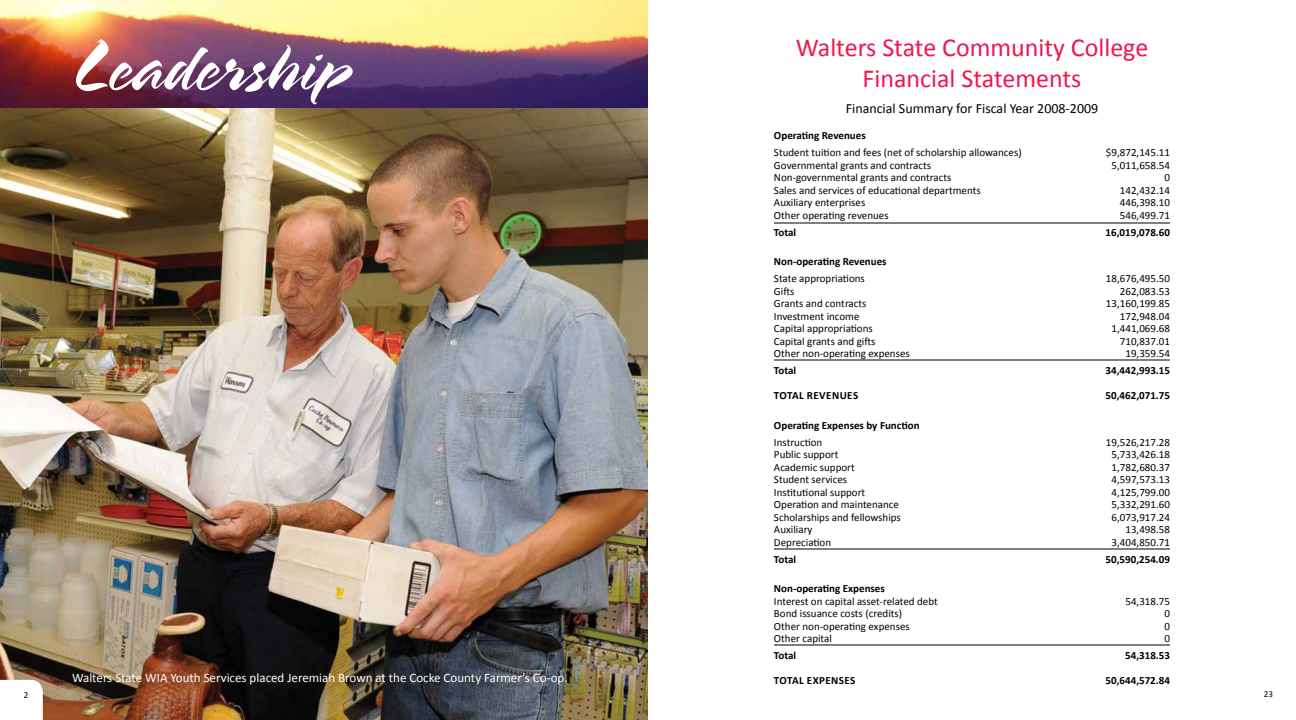
<style>
.page{position:relative;width:1296px;height:720px;background:#fff}
.page>*{position:absolute;margin:0;border:0;box-sizing:border-box;transform-origin:0 0}
.t1{font:74px "Spring LP";letter-spacing:.005em;color:#fff}
.t2{font:26px/31.2px "Calibri";color:#ed174f;text-align:center}
.t3{font:14px "Calibri";color:#000}
.t4{font:13px "Calibri";color:#fff}
.t5{font:11px "Calibri";color:#000}
.t6{font:700 11px "Calibri";color:#000}
.t7{font:700 11px "Calibri";letter-spacing:.04em;color:#000}
.t8{font:9px "Calibri";color:#000}
</style>
<div class="page">
<img style="left:0;top:108px;width:648px;height:612px">
<hr style="left:774px;top:222px;width:396px;height:2px;background:#000">
<hr style="left:774px;top:360px;width:396px;height:1px;background:#000">
<hr style="left:774px;top:548px;width:396px;height:1px;background:#000">
<hr style="left:774px;top:644px;width:396px;height:1px;background:#000">
<svg style="left:0;top:680px;width:43px;height:40px"></svg>
<img style="left:0;top:0;width:648px;height:108px">
<h1 class="t1" style="left:72px;top:23px;width:282px">Leadership</h1>
<p class="t4" style="left:72px;top:670px;width:497px">Walters State WIA Youth Services placed Jeremiah Brown at the Cocke County Farmer’s Co-op.</p>
<h2 class="t2" style="left:796px;top:30px;width:354px">Walters State Community College<br>Financial Statements</h2>
<p class="t3" style="left:846px;top:99px;width:254px">Financial Summary for Fiscal Year 2008-2009</p>
<p class="t6" style="left:774px;top:129px;width:93px">Operating Revenues</p>
<p class="t5" style="left:774px;top:146px;width:249px">Student tuition and fees (net of scholarship allowances)</p>
<p class="t5" style="left:1106px;top:146px;width:66px">$9,872,145.11</p>
<p class="t5" style="left:774px;top:158px;width:159px">Governmental grants and contracts</p>
<p class="t5" style="left:1112px;top:158px;width:60px">5,011,658.54</p>
<p class="t5" style="left:774px;top:171px;width:179px">Non-governmental grants and contracts</p>
<p class="t5" style="left:1164px;top:171px;width:7px">0</p>
<p class="t5" style="left:774px;top:183px;width:208px">Sales and services of educational departments</p>
<p class="t5" style="left:1120px;top:183px;width:52px">142,432.14</p>
<p class="t5" style="left:774px;top:196px;width:93px">Auxiliary enterprises</p>
<p class="t5" style="left:1120px;top:196px;width:52px">446,398.10</p>
<p class="t5" style="left:774px;top:208px;width:116px">Other operating revenues</p>
<p class="t5" style="left:1120px;top:208px;width:52px">546,499.71</p>
<p class="t6" style="left:774px;top:225px;width:24px">Total</p>
<p class="t6" style="left:1106px;top:225px;width:66px">16,019,078.60</p>
<p class="t6" style="left:774px;top:255px;width:114px">Non-operating Revenues</p>
<p class="t5" style="left:774px;top:272px;width:92px">State appropriations</p>
<p class="t5" style="left:1106px;top:272px;width:66px">18,676,495.50</p>
<p class="t5" style="left:774px;top:284px;width:22px">Gifts</p>
<p class="t5" style="left:1120px;top:284px;width:52px">262,083.53</p>
<p class="t5" style="left:774px;top:297px;width:94px">Grants and contracts</p>
<p class="t5" style="left:1106px;top:297px;width:66px">13,160,199.85</p>
<p class="t5" style="left:774px;top:309px;width:87px">Investment income</p>
<p class="t5" style="left:1120px;top:309px;width:52px">172,948.04</p>
<p class="t5" style="left:774px;top:322px;width:100px">Capital appropriations</p>
<p class="t5" style="left:1112px;top:322px;width:60px">1,441,069.68</p>
<p class="t5" style="left:774px;top:334px;width:103px">Capital grants and gifts</p>
<p class="t5" style="left:1120px;top:334px;width:52px">710,837.01</p>
<p class="t5" style="left:774px;top:347px;width:137px">Other non-operating expenses</p>
<p class="t5" style="left:1125px;top:347px;width:46px">19,359.54</p>
<p class="t6" style="left:774px;top:364px;width:24px">Total</p>
<p class="t6" style="left:1106px;top:364px;width:66px">34,442,993.15</p>
<p class="t6" style="left:774px;top:389px;width:9px">Total</p>
<p class="t7" style="left:807px;top:389px;width:50px">revenues</p>
<p class="t6" style="left:1106px;top:389px;width:66px">50,462,071.75</p>
<p class="t6" style="left:774px;top:418px;width:147px">Operating Expenses by Function</p>
<p class="t5" style="left:774px;top:435px;width:50px">Instruction</p>
<p class="t5" style="left:1106px;top:435px;width:66px">19,526,217.28</p>
<p class="t5" style="left:774px;top:448px;width:66px">Public support</p>
<p class="t5" style="left:1112px;top:448px;width:60px">5,733,426.18</p>
<p class="t5" style="left:774px;top:460px;width:82px">Academic support</p>
<p class="t5" style="left:1112px;top:460px;width:60px">1,782,680.37</p>
<p class="t5" style="left:774px;top:473px;width:75px">Student services</p>
<p class="t5" style="left:1112px;top:473px;width:60px">4,597,573.13</p>
<p class="t5" style="left:774px;top:485px;width:93px">Institutional support</p>
<p class="t5" style="left:1112px;top:485px;width:60px">4,125,799.00</p>
<p class="t5" style="left:774px;top:498px;width:127px">Operation and maintenance</p>
<p class="t5" style="left:1112px;top:498px;width:60px">5,332,291.60</p>
<p class="t5" style="left:774px;top:510px;width:128px">Scholarships and fellowships</p>
<p class="t5" style="left:1112px;top:510px;width:60px">6,073,917.24</p>
<p class="t5" style="left:774px;top:523px;width:40px">Auxiliary</p>
<p class="t5" style="left:1125px;top:523px;width:46px">13,498.58</p>
<p class="t5" style="left:774px;top:535px;width:59px">Depreciation</p>
<p class="t5" style="left:1112px;top:535px;width:60px">3,404,850.71</p>
<p class="t6" style="left:774px;top:552px;width:24px">Total</p>
<p class="t6" style="left:1106px;top:552px;width:66px">50,590,254.09</p>
<p class="t6" style="left:774px;top:582px;width:112px">Non-operating Expenses</p>
<p class="t5" style="left:774px;top:594px;width:165px">Interest on capital asset-related debt</p>
<p class="t5" style="left:1125px;top:594px;width:46px">54,318.75</p>
<p class="t5" style="left:774px;top:607px;width:130px">Bond issuance costs (credits)</p>
<p class="t5" style="left:1164px;top:607px;width:7px">0</p>
<p class="t5" style="left:774px;top:619px;width:137px">Other non-operating expenses</p>
<p class="t5" style="left:1164px;top:619px;width:7px">0</p>
<p class="t5" style="left:774px;top:632px;width:60px">Other capital</p>
<p class="t5" style="left:1164px;top:632px;width:7px">0</p>
<p class="t6" style="left:774px;top:649px;width:24px">Total</p>
<p class="t6" style="left:1125px;top:649px;width:46px">54,318.53</p>
<p class="t6" style="left:774px;top:674px;width:9px">Total</p>
<p class="t6" style="left:807px;top:674px;width:47px">expens es</p>
<p class="t6" style="left:1106px;top:674px;width:66px">50,644,572.84</p>
<p class="t8" style="left:24px;top:689px;width:6px">2</p>
<p class="t8" style="left:1264px;top:688px;width:11px">23</p>
</div>
